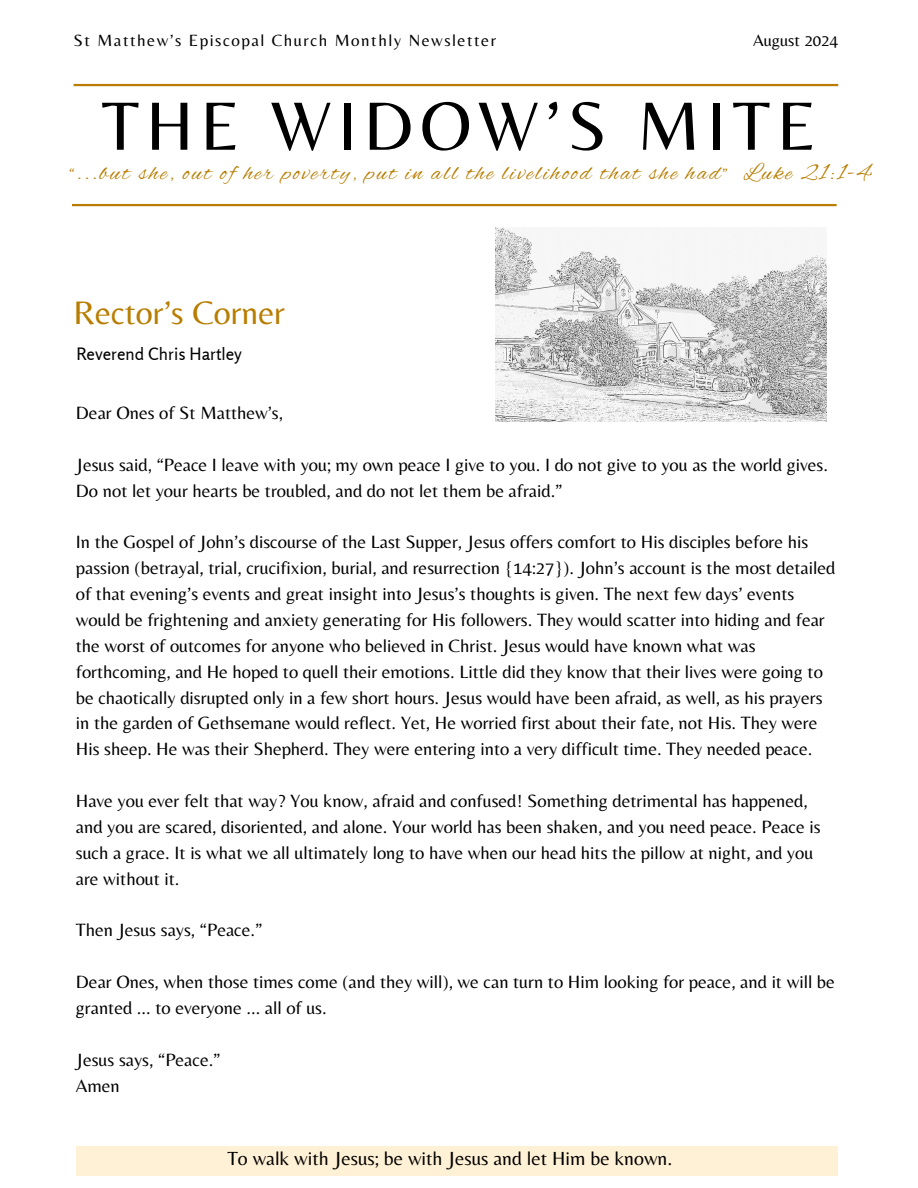
<style>
.page{position:relative;width:918px;height:1188px;background:#fff}
.page>*{position:absolute;margin:0;border:0;box-sizing:border-box;transform-origin:0 0}
.t1{font:70.95px "Belleza";letter-spacing:.09em;color:#000}
.t2{font:33.9px "Belleza";color:#b87d00}
.t3{font:24px "Alex Brush";letter-spacing:.09em;color:#b87d00}
.t4{font:19.8px "Belleza";color:#000}
.t5{font:18.45px/25.8px "Belleza";color:#000}
.t6{font:16.95px "Belleza";letter-spacing:.09em;color:#000}
.t7{font:16.95px "Rosario";color:#000}
.t8{font:16.95px "Belleza";color:#000}
</style>
<div class="page">
<img style="left:496px;top:228px;width:331px;height:193px">
<hr style="left:72px;top:204px;width:765px;height:2px;background:#b87d00">
<hr style="left:74px;top:84px;width:764px;height:2px;background:#b87d00">
<div style="left:77px;top:1146px;width:761px;height:29px;background:#fff1d5"></div>
<h2 class="t6" style="left:74px;top:30px;width:424px">St Matthew’s Episcopal Church Monthly Newsletter</h2>
<p class="t8" style="left:753px;top:30px;width:87px">August 2024</p>
<p class="t1" style="left:101px;top:84px;width:717px">THE WIDOW’S MITE</p>
<p class="t3" style="left:69px;top:159px;width:802px">“...but she, out of her poverty, put in all the livelihood that she had” Luke 21:1-4</p>
<h3 class="t2" style="left:74px;top:293px;width:213px">Rector’s Corner</h3>
<h4 class="t7" style="left:77px;top:344px;width:167px">Reverend Chris Hartley</h4>
<h4 class="t5" style="left:76px;top:400px;width:209px">Dear Ones of St Matthew’s,</h4>
<h4 class="t5" style="left:76px;top:451px;width:754px">Jesus said, “Peace I leave with you; my own peace I give to you. I do not give to you as the world gives.<br>Do not let your hearts be troubled, and do not let them be afraid.”</h4>
<h4 class="t5" style="left:76px;top:529px;width:761px">In the Gospel of John’s discourse of the Last Supper, Jesus offers comfort to His disciples before his passion (betrayal, trial, crucifixion, burial, and resurrection {14:27}). John’s account is the most detailed of that evening’s events and great insight into Jesus’s thoughts is given. The next few days’ events would be frightening and anxiety generating for His followers. They would scatter into hiding and fear the worst of outcomes for anyone who believed in Christ. Jesus would have known what was forthcoming, and He hoped to quell their emotions. Little did they know that their lives were going to be chaotically disrupted only in a few short hours. Jesus would have been afraid, as well, as his prayers in the garden of Gethsemane would reflect. Yet, He worried first about their fate, not His. They were His sheep. He was their Shepherd. They were entering into a very difficult time. They needed peace.</h4>
<h4 class="t5" style="left:76px;top:788px;width:746px">Have you ever felt that way? You know, afraid and confused! Something detrimental has happened, and you are scared, disoriented, and alone. Your world has been shaken, and you need peace. Peace is such a grace. It is what we all ultimately long to have when our head hits the pillow at night, and you are without it.</h4>
<h4 class="t5" style="left:76px;top:917px;width:188px">Then Jesus says, “Peace.”</h4>
<h4 class="t5" style="left:76px;top:969px;width:761px">Dear Ones, when those times come (and they will), we can turn to Him looking for peace, and it will be granted … to everyone … all of us.</h4>
<h4 class="t5" style="left:76px;top:1046px;width:146px">Jesus says, “Peace.”<br>Amen</h4>
<h1 class="t4" style="left:227px;top:1146px;width:446px">To walk with Jesus; be with Jesus and let Him be known.</h1>
</div>
